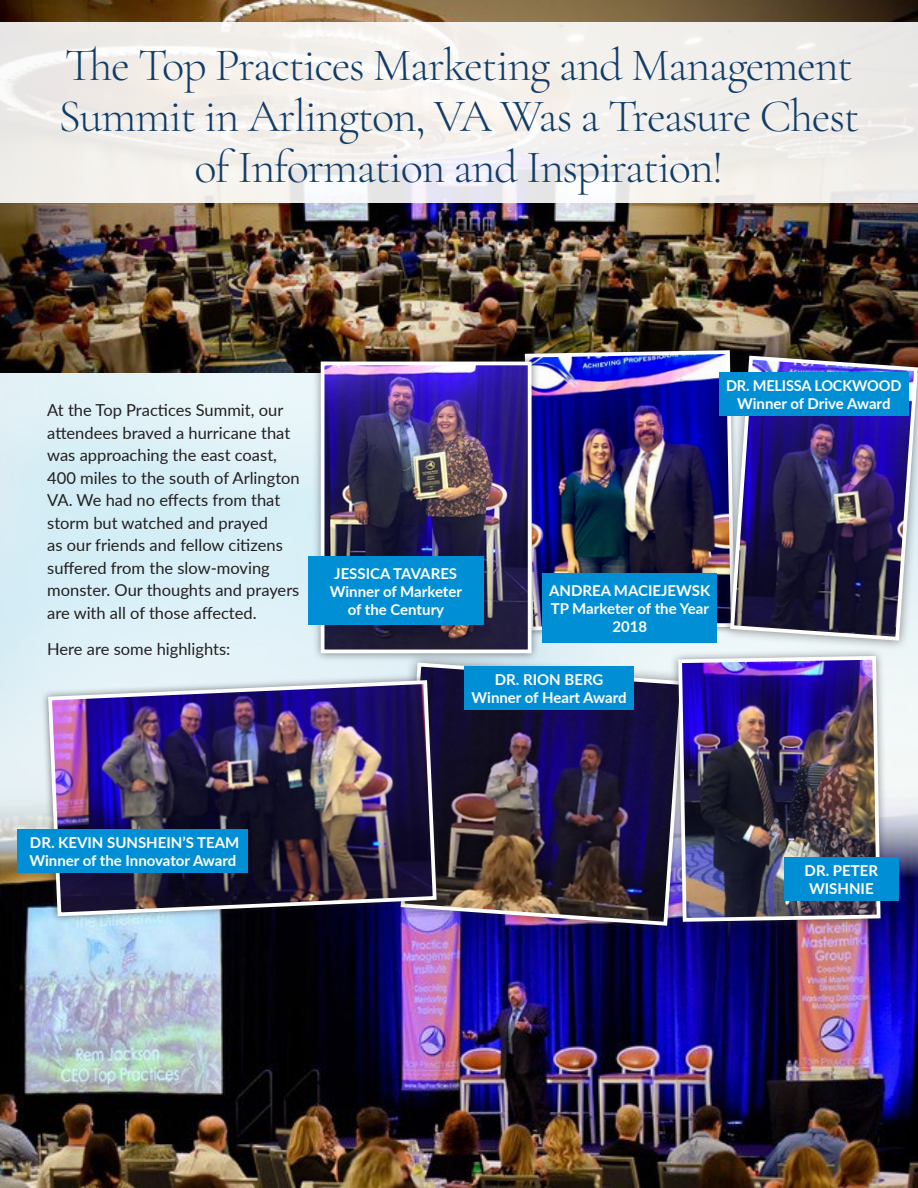
<style>
.page{position:relative;width:918px;height:1188px;background:#fff}
.page>*{position:absolute;margin:0;border:0;box-sizing:border-box;transform-origin:0 0}
.t1{font:300 46.5px/51px "Cormorant Garamond";letter-spacing:-.03em;color:#113c68;text-align:center}
.text{font:16.5px/22.5px "Lato";color:#231f20}
.text-2{font:700 15px/18px "Lato";color:#fff;text-align:center}
</style>
<div class="page">
<img style="left:0;top:372px;width:918px;height:411px">
<img style="left:0;top:0;width:918px;height:372px">
<img style="left:523px;top:348px;width:197px;height:284px">
<div style="left:312px;top:353px;width:228px;height:309px;background:#231f20;opacity:.52"></div>
<img style="left:326px;top:367px;width:201px;height:281px">
<div style="left:321px;top:362px;width:211px;height:291px;border:4px solid #fff"></div>
<div style="left:720px;top:346px;width:198px;height:304px;background:#231f20;opacity:.52"></div>
<img style="left:728px;top:354px;width:190px;height:289px">
<img style="left:0;top:783px;width:918px;height:405px">
<svg style="left:0;top:23px;width:918px;height:180px;fill:#f2efeb"></svg>
<div style="left:390px;top:652px;width:305px;height:284px;background:#231f20;opacity:.52"></div>
<img style="left:399px;top:661px;width:271px;height:267px">
<div style="left:670px;top:647px;width:219px;height:283px;background:#231f20;opacity:.52"></div>
<img style="left:676px;top:654px;width:206px;height:270px">
<div style="left:41px;top:673px;width:402px;height:250px;background:#231f20;opacity:.52"></div>
<img style="left:46px;top:678px;width:393px;height:240px">
<div style="left:308px;top:556px;width:176px;height:69px;background:#008fd5"></div>
<div style="left:18px;top:829px;width:230px;height:44px;background:#008fd5"></div>
<div style="left:465px;top:666px;width:169px;height:44px;background:#008fd5"></div>
<div style="left:784px;top:857px;width:115px;height:44px;background:#008fd5"></div>
<div style="left:542px;top:573px;width:175px;height:69px;background:#008fd5"></div>
<div style="left:719px;top:372px;width:189px;height:44px;background:#008fd5"></div>
<p class="t1" style="left:59px;top:39px;width:802px">The Top Practices Marketing and Management<br>Summit in Arlington, VA Was a Treasure Chest of Information and Inspiration!</p>
<p class="text" style="left:47px;top:398px;width:254px">At the Top Practices Summit, our attendees braved a hurricane that was approaching the east coast,<br>400 miles to the south of Arlington<br>VA. We had no effects from that storm but watched and prayed<br>as our friends and fellow citizens suffered from the slow-moving monster. Our thoughts and prayers are with all of those affected.</p>
<p class="text" style="left:47px;top:637px;width:185px">Here are some highlights:</p>
<p class="text-2" style="left:726px;top:376px;width:177px">DR. MELISSA LOCKWOOD<br>Winner of Drive Award</p>
<p class="text-2" style="left:330px;top:564px;width:134px">JESSICA TAVARES<br>Winner of Marketer of the Century</p>
<p class="text-2" style="left:549px;top:581px;width:163px">ANDREA MACIEJEWSK<br>TP Marketer of the Year<br>2018</p>
<p class="text-2" style="left:472px;top:670px;width:157px">DR. RION BERG<br>Winner of Heart Award</p>
<p class="text-2" style="left:29px;top:833px;width:212px;text-align:left">DR. KEVIN SUNSHEIN’S TEAM<br>Winner of the Innovator Award</p>
<p class="text-2" style="left:805px;top:861px;width:75px;text-align:left">DR. PETER<br>WISHNIE</p>
</div>
